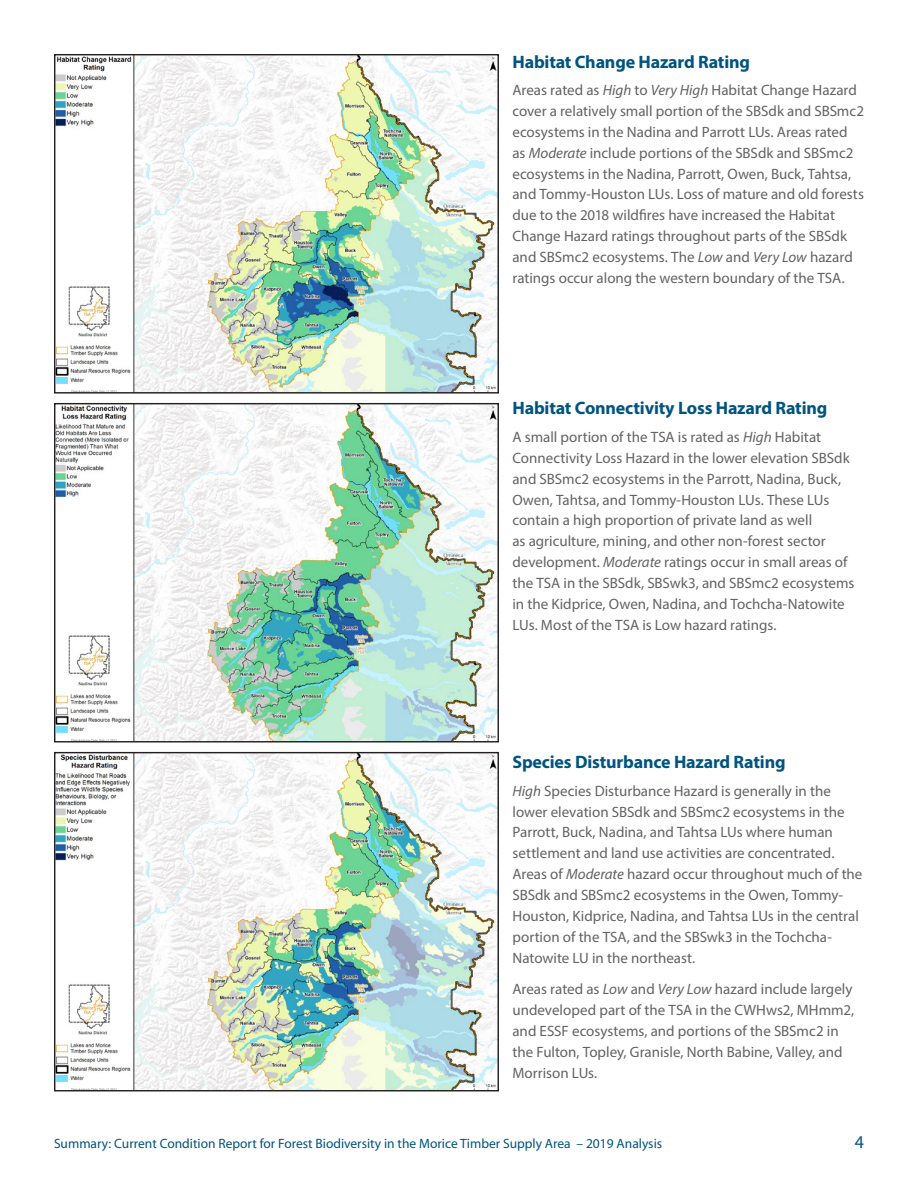
<style>
.page{position:relative;width:918px;height:1188px;background:#fff}
.page>*{position:absolute;margin:0;border:0;box-sizing:border-box;transform-origin:0 0}
.t1{font:700 18px "Myriad Pro";letter-spacing:-.01em;color:#005480}
.t2{font:18px "Myriad";color:#005480}
.t3{font:15px/20.9px "Myriad Pro";color:#636366}
.t4{font:13.5px "Myriad";color:#005480}
.s1{font-style:italic}
</style>
<div class="page">
<img style="left:56px;top:56px;width:441px;height:336px">
<div style="left:54px;top:54px;width:445px;height:340px;border:1px solid #231f20"></div>
<img style="left:56px;top:405px;width:441px;height:335px">
<div style="left:54px;top:403px;width:445px;height:339px;border:1px solid #231f20"></div>
<img style="left:56px;top:754px;width:441px;height:335px">
<div style="left:54px;top:752px;width:445px;height:339px;border:1px solid #231f20"></div>
<p class="t1" style="left:512px;top:50px;width:239px">Habitat Change Hazard Rating</p>
<p class="t3" style="left:512px;top:79px;width:353px">Areas rated as <span class="s1">High</span> to <span class="s1">Very High</span> Habitat Change Hazard cover a relatively small portion of the SBSdk and SBSmc2 ecosystems in the Nadina and Parrott LUs. Areas rated as <span class="s1">Moderate</span> include portions of the SBSdk and SBSmc2 ecosystems in the Nadina, Parrott, Owen, Buck, Tahtsa, and Tommy-Houston LUs. Loss of mature and old forests due to the 2018 wildfires have increased the Habitat Change Hazard ratings throughout parts of the SBSdk and SBSmc2 ecosystems. The <span class="s1">Low</span> and <span class="s1">Very Low</span> hazard ratings occur along the western boundary of the TSA.</p>
<p class="t1" style="left:512px;top:397px;width:316px">Habitat Connectivity Loss Hazard Rating</p>
<p class="t3" style="left:512px;top:426px;width:343px">A small portion of the TSA is rated as <span class="s1">High</span> Habitat Connectivity Loss Hazard in the lower elevation SBSdk and SBSmc2 ecosystems in the Parrott, Nadina, Buck, Owen, Tahtsa, and Tommy-Houston LUs. These LUs contain a high proportion of private land as well<br>as agriculture, mining, and other non-forest sector development. <span class="s1">Moderate</span> ratings occur in small areas of the TSA in the SBSdk, SBSwk3, and SBSmc2 ecosystems in the Kidprice, Owen, Nadina, and Tochcha-Natowite LUs. Most of the TSA is Low hazard ratings.</p>
<p class="t1" style="left:512px;top:750px;width:275px">Species Disturbance Hazard Rating</p>
<p class="t3" style="left:512px;top:780px;width:352px"><span class="s1">High</span> Species Disturbance Hazard is generally in the lower elevation SBSdk and SBSmc2 ecosystems in the Parrott, Buck, Nadina, and Tahtsa LUs where human settlement and land use activities are concentrated.<br>Areas of <span class="s1">Moderate</span> hazard occur throughout much of the SBSdk and SBSmc2 ecosystems in the Owen, Tommy-Houston, Kidprice, Nadina, and Tahtsa LUs in the central portion of the TSA, and the SBSwk3 in the Tochcha-Natowite LU in the northeast.</p>
<p class="t3" style="left:512px;top:979px;width:343px">Areas rated as <span class="s1">Low</span> and <span class="s1">Very Low</span> hazard include largely undeveloped part of the TSA in the CWHws2, MHmm2, and ESSF ecosystems, and portions of the SBSmc2 in the Fulton, Topley, Granisle, North Babine, Valley, and Morrison LUs.</p>
<p class="t4" style="left:54px;top:1136px;width:610px">Summary: Current Condition Report for Forest Biodiversity in the Morice Timber Supply Area – 2019 Analysis</p>
<p class="t2" style="left:855px;top:1133px;width:11px">4</p>
</div>
